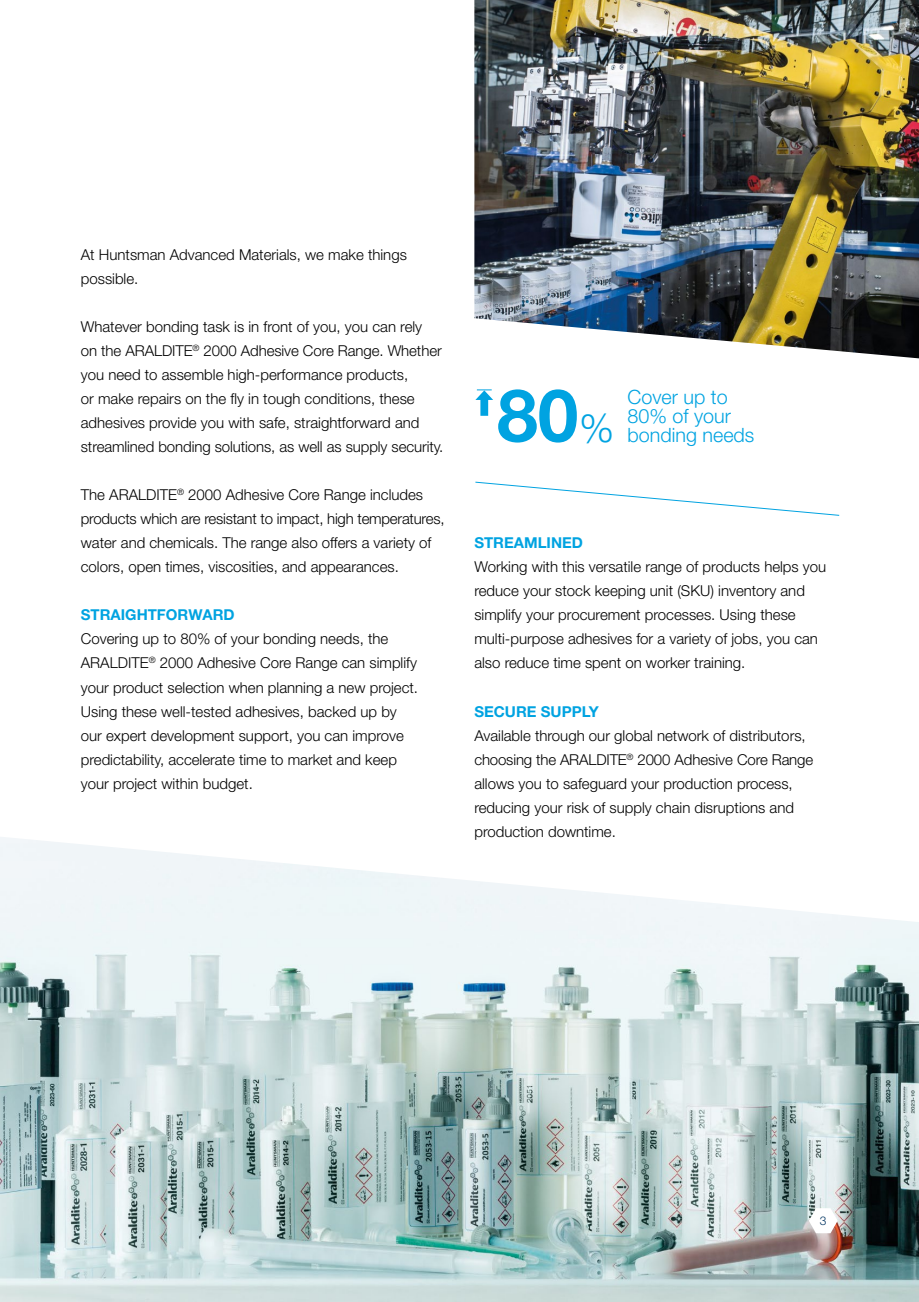
<style>
.page{position:relative;width:919px;height:1302px;background:#fff}
.page>*{position:absolute;margin:0;border:0;box-sizing:border-box;transform-origin:0 0}
.t1{font:700 73.05px "Helvetica Neue LT Std";color:#00a3e1}
.t2{font:300 19.65px/19px "Helvetica Neue LT Std";color:#00a3e1}
.t3{font:300 15px/24px "Helvetica Neue LT Std";color:#000}
.t4{font:700 15px "Helvetica Neue LT Std";color:#00a3e1}
.t5{font:300 12px "Helvetica Neue LT Std";color:#003361}
.s1{font-weight:300;font-size:39.45px}
</style>
<div class="page">
<img style="left:0;top:837px;width:918px;height:464px">
<svg style="left:808px;top:1207px;width:29px;height:25px"></svg>
<div style="left:480px;top:397px;width:8px;height:19px;background:#00a3e1"></div>
<svg style="left:475px;top:389px;width:18px;height:11px"></svg>
<img style="left:474px;top:0;width:444px;height:358px">
<svg style="left:475px;top:481px;width:365px;height:35px"></svg>
<p class="t3" style="left:81px;top:242px;width:327px">At Huntsman Advanced Materials, we make things possible.</p>
<p class="t3" style="left:81px;top:314px;width:364px">Whatever bonding task is in front of you, you can rely<br>on the ARALDITE<sup>®</sup> 2000 Adhesive Core Range. Whether you need to assemble high-performance products,<br>or make repairs on the fly in tough conditions, these adhesives provide you with safe, straightforward and streamlined bonding solutions, as well as supply security.</p>
<p class="t3" style="left:81px;top:482px;width:365px">The ARALDITE<sup>®</sup> 2000 Adhesive Core Range includes products which are resistant to impact, high temperatures, water and chemicals. The range also offers a variety of colors, open times, viscosities, and appearances.</p>
<p class="t4" style="left:81px;top:605px;width:155px">STRAIGHTFORWARD</p>
<p class="t3" style="left:81px;top:626px;width:339px">Covering up to 80% of your bonding needs, the ARALDITE<sup>®</sup> 2000 Adhesive Core Range can simplify your product selection when planning a new project.<br>Using these well-tested adhesives, backed up by our expert development support, you can improve predictability, accelerate time to market and keep your project within budget.</p>
<h1 class="t1" style="left:497px;top:370px;width:118px">80<span class="s1">%</span></h1>
<h2 class="t2" style="left:627px;top:386px;width:128px">Cover up to<br>80% of your bonding needs</h2>
<p class="t4" style="left:474px;top:533px;width:110px">STREAMLINED</p>
<p class="t3" style="left:474px;top:554px;width:353px">Working with this versatile range of products helps you reduce your stock keeping unit (SKU) inventory and simplify your procurement processes. Using these multi-purpose adhesives for a variety of jobs, you can also reduce time spent on worker training.</p>
<p class="t4" style="left:474px;top:701px;width:126px">SECURE SUPPLY</p>
<p class="t3" style="left:474px;top:722px;width:340px">Available through our global network of distributors, choosing the ARALDITE<sup>®</sup> 2000 Adhesive Core Range allows you to safeguard your production process, reducing your risk of supply chain disruptions and production downtime.</p>
<p class="t5" style="left:819px;top:1213px;width:8px">3</p>
</div>
